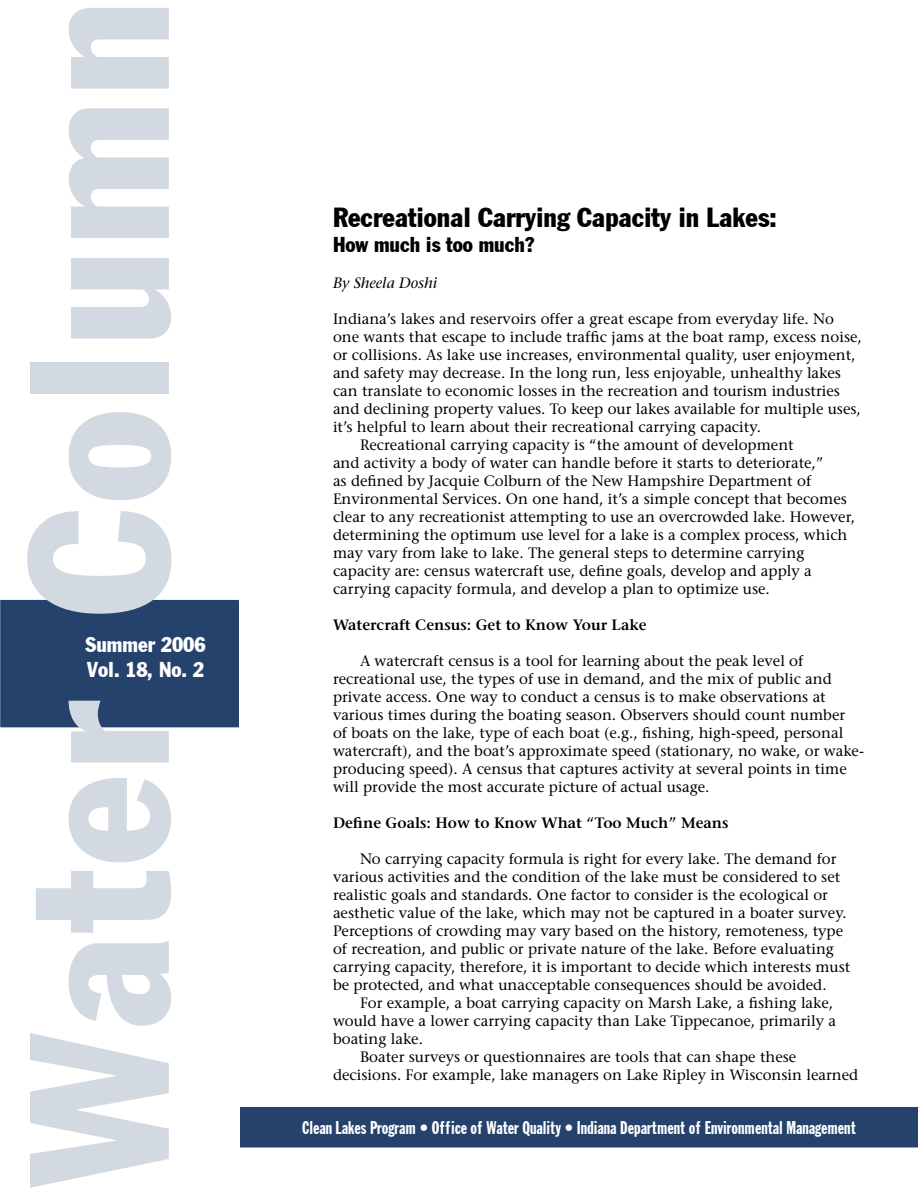
<style>
.page{position:relative;width:918px;height:1188px;background:#fff}
.page>*{position:absolute;margin:0;border:0;box-sizing:border-box;transform-origin:0 0}
.t1{font:195px "Jack Condensed";letter-spacing:.02em;color:#d3d9e1}
.t2{font:27px "Jack Condensed";color:#000}
.t3{font:21px/25.2px "Jack Condensed";color:#fff}
.t4{font:21px "Jack Condensed";color:#000}
.t5{font:18px "Jack Extra Cond";color:#fff}
.t6{font:15px/18px "Stone Serif";color:#000}
.t7{font:600 15px "Stone Serif";color:#000}
.t8{font:italic 15px "Stone Serif";color:#000}
</style>
<div class="page">
<div style="left:1px;top:601px;width:237px;height:126px;background:#24426b"></div>
<div style="left:0;top:600px;width:239px;height:127px;border:2px solid #24426b"></div>
<div style="left:241px;top:1108px;width:676px;height:39px;background:#24426b"></div>
<div style="left:240px;top:1107px;width:678px;height:41px;border:2px solid #24426b"></div>
<h1 class="t1" style="left:-19px;top:1188px;width:1190px;rotate:-90deg">Water Column</h1>
<h3 class="t3" style="left:86px;top:632px;width:122px">Summer 2006<br>Vol. 18, No. 2</h3>
<h2 class="t2" style="left:333px;top:200px;width:445px">Recreational Carrying Capacity in Lakes:</h2>
<h3 class="t4" style="left:333px;top:231px;width:203px">How much is too much?</h3>
<p class="t8" style="left:333px;top:274px;width:106px">By Sheela Doshi</p>
<p class="t6" style="left:333px;top:310px;width:503px">Indiana’s lakes and reservoirs offer a great escape from everyday life. No</p>
<p class="t6" style="left:333px;top:328px;width:530px">one wants that escape to include traffic jams at the boat ramp, excess noise,</p>
<p class="t6" style="left:333px;top:346px;width:524px">or collisions. As lake use increases, environmental quality, user enjoyment,</p>
<p class="t6" style="left:333px;top:364px;width:510px">and safety may decrease. In the long run, less enjoyable, unhealthy lakes</p>
<p class="t6" style="left:333px;top:382px;width:509px">can translate to economic losses in the recreation and tourism industries</p>
<p class="t6" style="left:333px;top:400px;width:529px">and declining property values. To keep our lakes available for multiple uses,</p>
<p class="t6" style="left:333px;top:418px;width:429px">it’s helpful to learn about their recreational carrying capacity.</p>
<p class="t6" style="left:360px;top:436px;width:435px">Recreational carrying capacity is “the amount of development</p>
<p class="t6" style="left:333px;top:454px;width:492px">and activity a body of water can handle before it starts to deteriorate,”</p>
<p class="t6" style="left:333px;top:472px;width:480px">as defined by Jacquie Colburn of the New Hampshire Department of</p>
<p class="t6" style="left:333px;top:490px;width:515px">Environmental Services. On one hand, it’s a simple concept that becomes</p>
<p class="t6" style="left:333px;top:508px;width:524px">clear to any recreationist attempting to use an overcrowded lake. However,</p>
<p class="t6" style="left:333px;top:526px;width:516px">determining the optimum use level for a lake is a complex process, which</p>
<p class="t6" style="left:333px;top:544px;width:473px">may vary from lake to lake. The general steps to determine carrying</p>
<p class="t6" style="left:333px;top:562px;width:480px">capacity are: census watercraft use, define goals, develop and apply a</p>
<p class="t6" style="left:333px;top:580px;width:438px">carrying capacity formula, and develop a plan to optimize use.</p>
<p class="t7" style="left:333px;top:616px;width:315px">Watercraft Census: Get to Know Your Lake</p>
<p class="t6" style="left:333px;top:652px;width:533px;text-indent:27px">A watercraft census is a tool for learning about the peak level of recreational use, the types of use in demand, and the mix of public and private access. One way to conduct a census is to make observations at various times during the boating season. Observers should count number<br>of boats on the lake, type of each boat (e.g., fishing, high-speed, personal watercraft), and the boat’s approximate speed (stationary, no wake, or wake&shy;producing speed). A census that captures activity at several points in time will provide the most accurate picture of actual usage.</p>
<p class="t7" style="left:333px;top:814px;width:397px">Define Goals: How to Know What “Too Much” Means</p>
<p class="t6" style="left:333px;top:850px;width:519px;text-indent:27px">No carrying capacity formula is right for every lake. The demand for various activities and the condition of the lake must be considered to set realistic goals and standards. One factor to consider is the ecological or aesthetic value of the lake, which may not be captured in a boater survey.<br>Perceptions of crowding may vary based on the history, remoteness, type of recreation, and public or private nature of the lake. Before evaluating carrying capacity, therefore, it is important to decide which interests must be protected, and what unacceptable consequences should be avoided.</p>
<p class="t6" style="left:360px;top:994px;width:475px">For example, a boat carrying capacity on Marsh Lake, a fishing lake,</p>
<p class="t6" style="left:333px;top:1012px;width:505px">would have a lower carrying capacity than Lake Tippecanoe, primarily a</p>
<p class="t6" style="left:333px;top:1030px;width:92px">boating lake.</p>
<p class="t6" style="left:360px;top:1048px;width:438px">Boater surveys or questionnaires are tools that can shape these</p>
<p class="t6" style="left:333px;top:1066px;width:527px">decisions. For example, lake managers on Lake Ripley in Wisconsin learned</p>
<p class="t5" style="left:302px;top:1118px;width:555px">Clean Lakes Program • Office of Water Quality • Indiana Department of Environmental Management</p>
</div>
